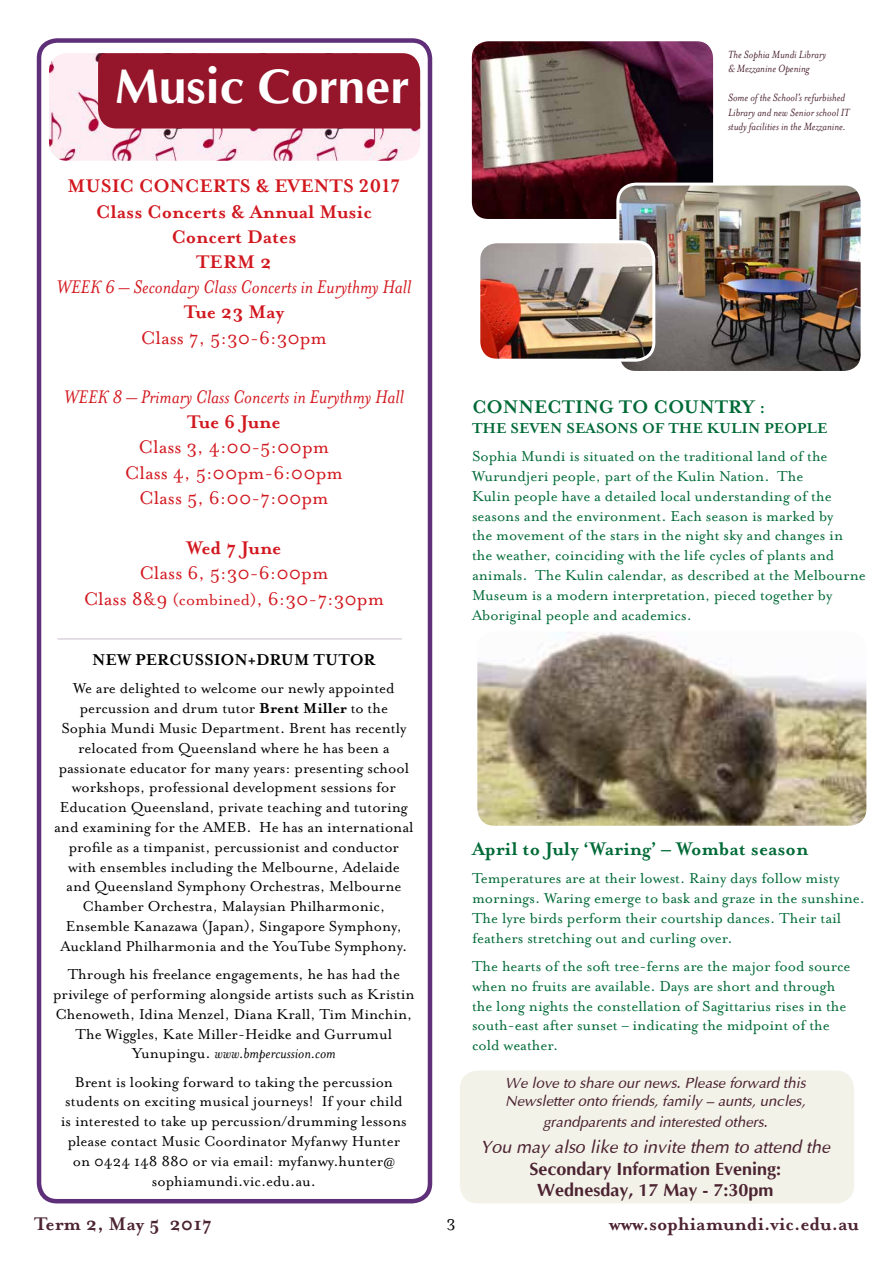
<style>
.page{position:relative;width:893px;height:1263px;background:#fff}
.page>*{position:absolute;margin:0;border:0;box-sizing:border-box;transform-origin:0 0}
.t1{font:700 49.5px "Optima";color:#fff}
.t2{font:21px/25.2px "Mrs Eaves OT";color:#d2181f;text-align:center}
.t3{font:700 21px/25.2px "Mrs Eaves OT";color:#d2181f;text-align:center}
.t4{font:italic 21px "Mrs Eaves OT";color:#d2181f}
.t5{font:700 21px "Mrs Eaves OT";color:#006a37}
.t6{font:700 21px "Mrs Eaves OT";color:#4c2432}
.t7{font:700 18px/21.6px "Optima";color:#4c2432;text-align:center}
.t8{font:italic 18px "Optima";color:#4c2432}
.t9{font:700 18px "Mrs Eaves OT";color:#000}
.t10{font:18px "Mrs Eaves OT";color:#000}
.t11{font:16.5px/19.8px "Mrs Eaves OT";color:#000;text-align:center}
.t12{font:16.5px/19.8px "Mrs Eaves OT";color:#006a37}
.t13{font:700 16.5px "Mrs Eaves OT";color:#006a37}
.t14{font:italic 15px/18px "Optima";color:#4c2432}
.t15{font:italic 12px/14.4px "Mrs Eaves OT";color:#4c2432}
.s1{font-size:18px}
.s2{font-weight:700}
.s3{font-style:italic}
</style>
<div class="page">
<img style="left:477px;top:632px;width:389px;height:194px">
<div style="left:460px;top:1070px;width:394px;height:133px;background:#f3f2e9;border-radius:18px"></div>
<img style="left:473px;top:42px;width:239px;height:176px">
<div style="left:469px;top:38px;width:247px;height:184px;border:3px solid #fff;border-radius:18px"></div>
<img style="left:618px;top:184px;width:242px;height:186px">
<div style="left:616px;top:183px;width:248px;height:191px;border:3px solid #fff;border-radius:18px"></div>
<img style="left:481px;top:242px;width:173px;height:118px">
<div style="left:477px;top:240px;width:178px;height:122px;border:3px solid #fff;border-radius:18px"></div>
<div style="left:37px;top:38px;width:395px;height:1165px;border:4px solid #5f3079;border-radius:18px"></div>
<img style="left:49px;top:53px;width:371px;height:108px">
<div style="left:98px;top:53px;width:322px;height:75px;background:#95152b"></div>
<hr style="left:57px;top:638px;width:345px;height:2px;background:#dcd3e0">
<h1 class="t1" style="left:115px;top:59px;width:296px">Music Corner</h1>
<p class="t3" style="left:68px;top:174px;width:334px">MUSIC CONCERTS &amp; EVENTS 2017<br>Class Concerts &amp; Annual Music<br>Concert Dates<br>TERM 2</p>
<p class="t4" style="left:56px;top:276px;width:356px">WEEK 6 – Secondary Class Concerts in Eurythmy Hall</p>
<p class="t3" style="left:184px;top:300px;width:102px">Tue 23 May</p>
<p class="t2" style="left:141px;top:325px;width:187px">Class 7, 5:30-6:30pm</p>
<p class="t4" style="left:64px;top:385px;width:342px">WEEK 8 – Primary Class Concerts in Eurythmy Hall</p>
<p class="t3" style="left:187px;top:410px;width:95px">Tue 6 June</p>
<p class="t2" style="left:125px;top:435px;width:220px">Class 3, 4:00-5:00pm<br>Class 4, 5:00pm-6:00pm<br>Class 5, 6:00-7:00pm</p>
<p class="t3" style="left:186px;top:536px;width:96px">Wed 7 June</p>
<p class="t2" style="left:84px;top:561px;width:302px">Class 6, 5:30-6:00pm<br>Class 8&amp;9 <span class="s1">(combined)</span>, 6:30-7:30pm</p>
<p class="t9" style="left:92px;top:650px;width:285px">NEW PERCUSSION+DRUM TUTOR</p>
<p class="t11" style="left:54px;top:679px;width:361px">We are delighted to welcome our newly appointed percussion and drum tutor <span class="s2">Brent Miller</span> to the<br>Sophia Mundi Music Department. Brent has recently relocated from Queensland where he has been a passionate educator for many years: presenting school workshops, professional development sessions for Education Queensland, private teaching and tutoring and examining for the AMEB. He has an international profile as a timpanist, percussionist and conductor with ensembles including the Melbourne, Adelaide and Queensland Symphony Orchestras, Melbourne Chamber Orchestra, Malaysian Philharmonic, Ensemble Kanazawa (Japan), Singapore Symphony, Auckland Philharmonia and the YouTube Symphony.</p>
<p class="t11" style="left:53px;top:964px;width:363px">Through his freelance engagements, he has had the privilege of performing alongside artists such as Kristin Chenoweth, Idina Menzel, Diana Krall, Tim Minchin, The Wiggles, Kate Miller-Heidke and Gurrumul Yunupingu. <span class="s3">www.bmpercussion.com</span></p>
<p class="t11" style="left:61px;top:1072px;width:347px">Brent is looking forward to taking the percussion students on exciting musical journeys! If your child is interested to take up percussion/drumming lessons please contact Music Coordinator Myfanwy Hunter on 0424 148 880 or via email: myfanwy.hunter@ sophiamundi.vic.edu.au.</p>
<p class="t15" style="left:728px;top:47px;width:100px">The Sophia Mundi Library &amp; Mezzanine Opening</p>
<p class="t15" style="left:728px;top:91px;width:123px">Some of the School’s refurbished<br>Library and new Senior school IT study facilities in the Mezzanine.</p>
<p class="t5" style="left:472px;top:395px;width:295px">CONNECTING TO COUNTRY :</p>
<p class="t13" style="left:472px;top:419px;width:357px">THE SEVEN SEASONS OF THE KULIN PEOPLE</p>
<p class="t12" style="left:472px;top:447px;width:395px">Sophia Mundi is situated on the traditional land of the Wurundjeri people, part of the Kulin Nation. The<br>Kulin people have a detailed local understanding of the seasons and the environment. Each season is marked by<br>the movement of the stars in the night sky and changes in the weather, coinciding with the life cycles of plants and animals. The Kulin calendar, as described at the Melbourne Museum is a modern interpretation, pieced together by Aboriginal people and academics.</p>
<p class="t5" style="left:472px;top:837px;width:338px">April to July ‘Waring’ – Wombat season</p>
<p class="t12" style="left:472px;top:869px;width:394px">Temperatures are at their lowest. Rainy days follow misty mornings. Waring emerge to bask and graze in the sunshine.<br>The lyre birds perform their courtship dances. Their tail feathers stretching out and curling over.</p>
<p class="t12" style="left:472px;top:956px;width:380px">The hearts of the soft tree-ferns are the major food source when no fruits are available. Days are short and through the long nights the constellation of Sagittarius rises in the south-east after sunset – indicating the midpoint of the cold weather.</p>
<p class="t14" style="left:505px;top:1073px;width:302px">We love to share our news. Please forward this<br>Newsletter onto friends, family – aunts, uncles,</p>
<p class="t14" style="left:543px;top:1113px;width:226px">grandparents and interested others.</p>
<p class="t8" style="left:480px;top:1136px;width:351px">You may also like to invite them to attend the</p>
<p class="t7" style="left:529px;top:1158px;width:253px">Secondary Information Evening:<br>Wednesday, 17 May - 7:30pm</p>
<p class="t6" style="left:34px;top:1212px;width:179px">Term 2, May 5 2017</p>
<p class="t10" style="left:446px;top:1212px;width:11px">3</p>
<p class="t6" style="left:609px;top:1212px;width:251px">www.sophiamundi.vic.edu.au</p>
</div>
